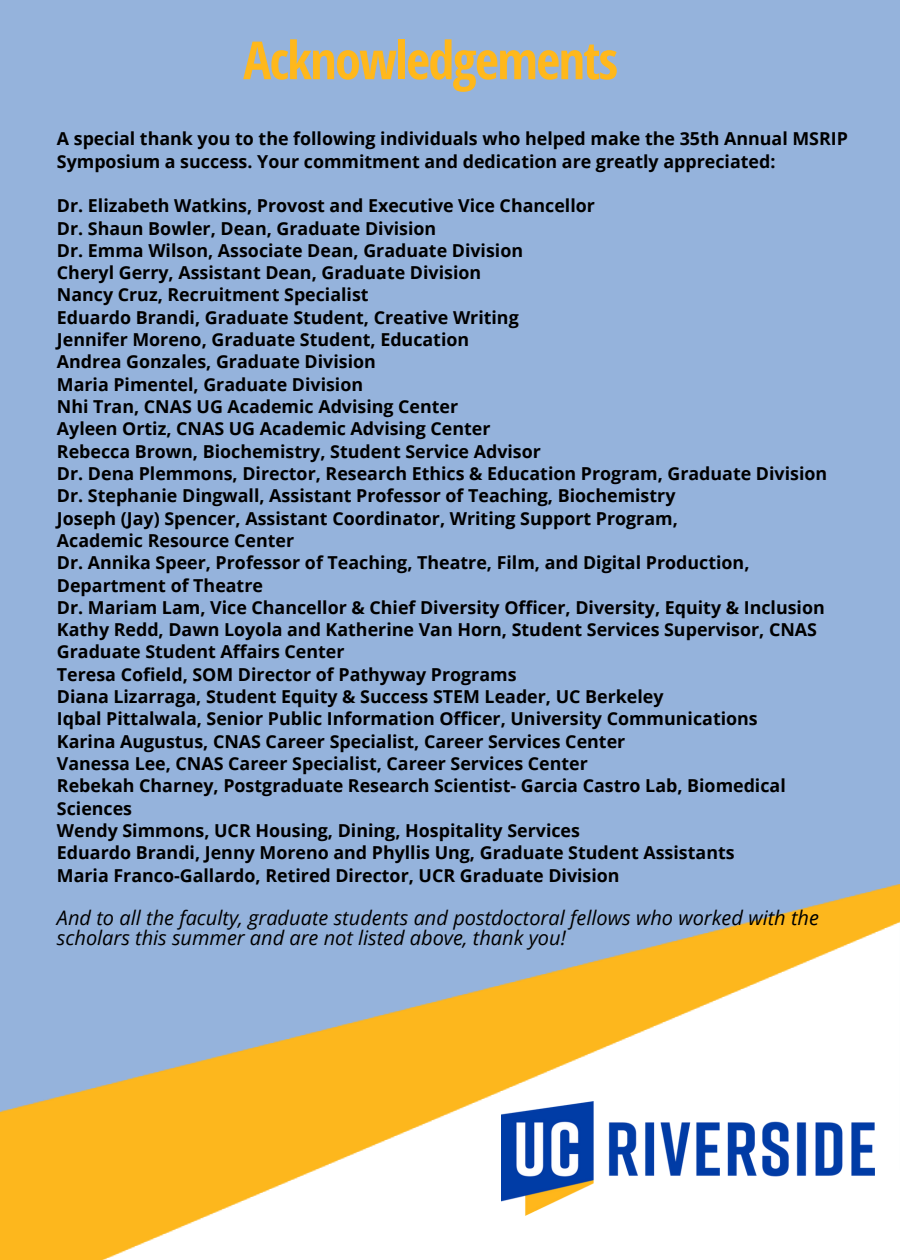
<style>
.page{position:relative;width:900px;height:1260px;background:#fff}
.page>*{position:absolute;margin:0;border:0;box-sizing:border-box;transform-origin:0 0}
.t1{font:700 52.5px "Open Sans Condensed";letter-spacing:-.035em;color:#ffb81c}
.t2{font:italic 20px/20px "Open Sans";color:#000}
.t3{font:700 17.75px/22.2px "Open Sans";color:#000}
</style>
<div class="page">
<div style="left:0;top:0;width:900px;height:1170px;background:#95b3dc"></div>
<img style="left:0;top:884px;width:900px;height:375px">
<img style="left:502px;top:1101px;width:373px;height:114px">
<h1 class="t1" style="left:243px;top:23px;width:376px">Acknowledgements</h1>
<p class="t3" style="left:57px;top:127px;width:793px">A special thank you to the following individuals who helped make the 35th Annual MSRIP<br>Symposium a success. Your commitment and dedication are greatly appreciated:</p>
<p class="t3" style="left:57px;top:194px;width:772px">Dr. Elizabeth Watkins, Provost and Executive Vice Chancellor<br>Dr. Shaun Bowler, Dean, Graduate Division<br>Dr. Emma Wilson, Associate Dean, Graduate Division<br>Cheryl Gerry, Assistant Dean, Graduate Division<br>Nancy Cruz, Recruitment Specialist<br>Eduardo Brandi, Graduate Student, Creative Writing<br>Jennifer Moreno, Graduate Student, Education<br>Andrea Gonzales, Graduate Division<br>Maria Pimentel, Graduate Division<br>Nhi Tran, CNAS UG Academic Advising Center<br>Ayleen Ortiz, CNAS UG Academic Advising Center<br>Rebecca Brown, Biochemistry, Student Service Advisor<br>Dr. Dena Plemmons, Director, Research Ethics &amp; Education Program, Graduate Division Dr. Stephanie Dingwall, Assistant Professor of Teaching, Biochemistry<br>Joseph (Jay) Spencer, Assistant Coordinator, Writing Support Program,<br>Academic Resource Center<br>Dr. Annika Speer, Professor of Teaching, Theatre, Film, and Digital Production, Department of Theatre<br>Dr. Mariam Lam, Vice Chancellor &amp; Chief Diversity Officer, Diversity, Equity &amp; Inclusion Kathy Redd, Dawn Loyola and Katherine Van Horn, Student Services Supervisor, CNAS Graduate Student Affairs Center<br>Teresa Cofield, SOM Director of Pathyway Programs<br>Diana Lizarraga, Student Equity &amp; Success STEM Leader, UC Berkeley<br>Iqbal Pittalwala, Senior Public Information Officer, University Communications<br>Karina Augustus, CNAS Career Specialist, Career Services Center<br>Vanessa Lee, CNAS Career Specialist, Career Services Center<br>Rebekah Charney, Postgraduate Research Scientist- Garcia Castro Lab, Biomedical Sciences<br>Wendy Simmons, UCR Housing, Dining, Hospitality Services<br>Eduardo Brandi, Jenny Moreno and Phyllis Ung, Graduate Student Assistants<br>Maria Franco-Gallardo, Retired Director, UCR Graduate Division</p>
<p class="t2" style="left:57px;top:908px;width:764px">And to all the faculty, graduate students and postdoctoral fellows who worked with the scholars this summer and are not listed above, thank you!</p>
</div>
